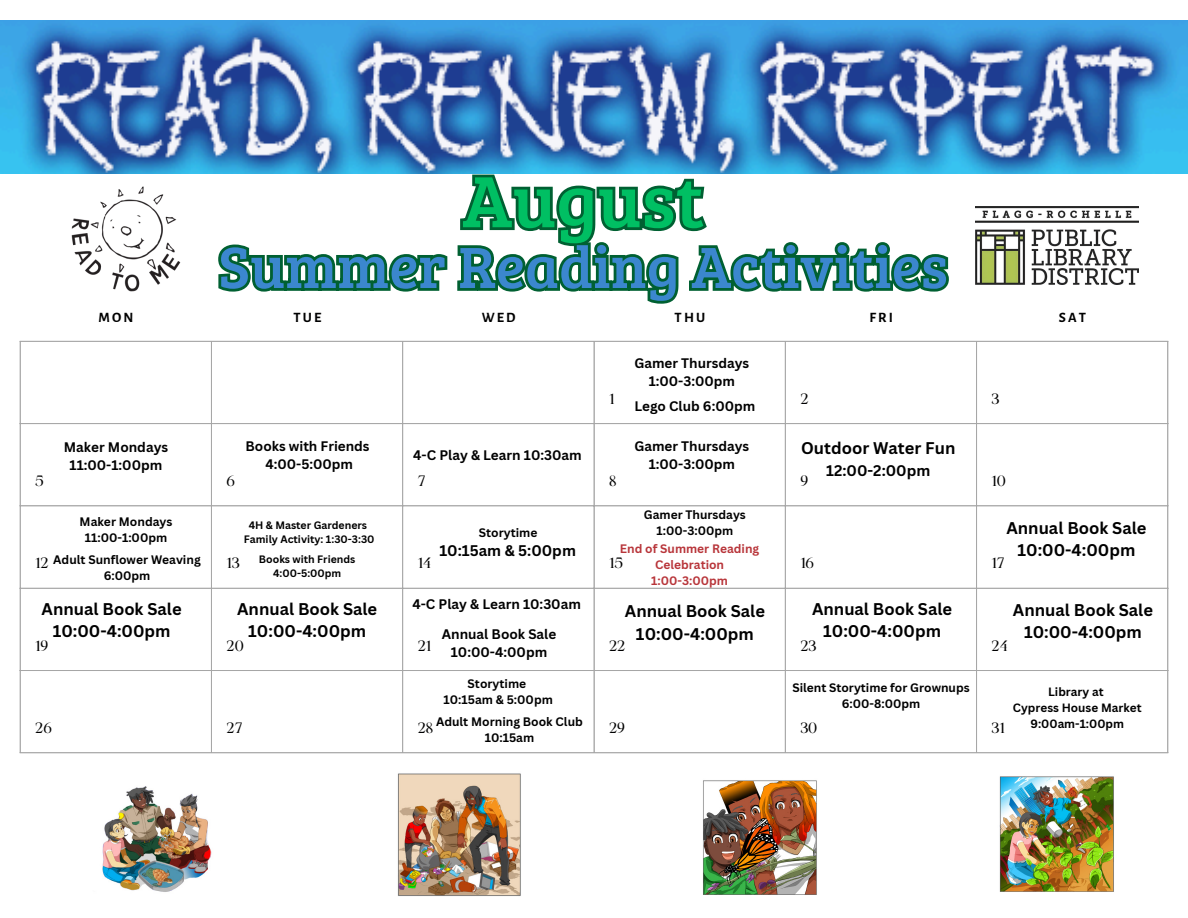
<style>
.page{position:relative;width:1188px;height:918px;background:#fff}
.page>*{position:absolute;margin:0;border:0;box-sizing:border-box;transform-origin:0 0}
.t1{font:75px "Bree Serif";color:#00bf63}
.t2{font:60.15px "Bree Serif";color:#3b87ce}
.t3{font:700 16.5px/22.5px "Canva Sans";color:#000;text-align:center}
.t4{font:700 15px "Canva Sans";color:#000}
.t5{font:14.4px "Maharlika";color:#000001}
.t6{font:700 14.4px "Alegreya Sans";letter-spacing:.15em;color:#000001}
.t7{font:700 13.5px/18px "Canva Sans";color:#000;text-align:center}
.t8{font:700 12px/16px "Canva Sans";color:#000;text-align:center}
.t9{font:700 12px/15.9px "Canva Sans";color:#b8353a;text-align:center}
.t10{font:700 11.7px/15.6px "Canva Sans";color:#000;text-align:center}
.t11{font:700 10.5px "Canva Sans";color:#000}
</style>
<div class="page">
<hr style="left:20px;top:342px;width:1px;height:410px;background:#a6a6a6">
<hr style="left:211px;top:342px;width:1px;height:410px;background:#a6a6a6">
<hr style="left:402px;top:342px;width:1px;height:410px;background:#a6a6a6">
<hr style="left:594px;top:342px;width:1px;height:410px;background:#a6a6a6">
<hr style="left:785px;top:342px;width:1px;height:410px;background:#a6a6a6">
<hr style="left:976px;top:342px;width:1px;height:410px;background:#a6a6a6">
<hr style="left:1167px;top:342px;width:1px;height:410px;background:#a6a6a6">
<hr style="left:20px;top:341px;width:1148px;height:1px;background:#a6a6a6">
<hr style="left:20px;top:423px;width:1148px;height:1px;background:#a6a6a6">
<hr style="left:20px;top:505px;width:1148px;height:1px;background:#a6a6a6">
<hr style="left:20px;top:588px;width:1148px;height:1px;background:#a6a6a6">
<hr style="left:20px;top:670px;width:1148px;height:1px;background:#a6a6a6">
<hr style="left:20px;top:752px;width:1148px;height:1px;background:#a6a6a6">
<img style="left:0;top:20px;width:1188px;height:153px">
<img style="left:102px;top:786px;width:110px;height:106px">
<img style="left:397px;top:773px;width:124px;height:123px">
<img style="left:703px;top:780px;width:114px;height:115px">
<img style="left:999px;top:776px;width:115px;height:116px">
<img style="left:71px;top:186px;width:110px;height:106px">
<svg style="left:457px;top:172px;width:253px;height:65px"></svg>
<svg style="left:218px;top:237px;width:731px;height:67px"></svg>
<img style="left:975px;top:206px;width:163px;height:78px">
<h3 class="t1" style="left:463px;top:146px;width:243px">August</h3>
<h3 class="t2" style="left:218px;top:223px;width:731px">Summer Reading Activities</h3>
<p class="t6" style="left:99px;top:311px;width:37px">MON</p>
<h1 class="t6" style="left:293px;top:311px;width:30px">TUE</h1>
<p class="t6" style="left:482px;top:311px;width:36px">WED</p>
<p class="t6" style="left:675px;top:311px;width:32px">THU</p>
<p class="t6" style="left:869px;top:311px;width:25px">FRI</p>
<p class="t6" style="left:1059px;top:311px;width:29px">SAT</p>
<h2 class="t7" style="left:634px;top:354px;width:116px">Gamer Thursdays<br>1:00-3:00pm</h2>
<p class="t5" style="left:609px;top:393px;width:7px">1</p>
<p class="t5" style="left:800px;top:393px;width:10px">2</p>
<p class="t5" style="left:992px;top:393px;width:9px">3</p>
<h3 class="t7" style="left:634px;top:397px;width:122px">Lego Club 6:00pm</h3>
<h3 class="t7" style="left:246px;top:436px;width:126px">Books with Friends<br>4:00-5:00pm</h3>
<h2 class="t7" style="left:413px;top:445px;width:170px">4-C Play &amp; Learn 10:30am</h2>
<p class="t7" style="left:634px;top:436px;width:116px">Gamer Thursdays<br>1:00-3:00pm</p>
<h4 class="t7" style="left:64px;top:437px;width:106px">Maker Mondays<br>11:00-1:00pm</h4>
<h3 class="t3" style="left:801px;top:437px;width:156px">Outdoor Water Fun</h3>
<h3 class="t4" style="left:826px;top:460px;width:106px">12:00-2:00pm</h3>
<p class="t5" style="left:35px;top:475px;width:10px">5</p>
<p class="t5" style="left:227px;top:475px;width:10px">6</p>
<p class="t5" style="left:418px;top:475px;width:9px">7</p>
<p class="t5" style="left:609px;top:475px;width:9px">8</p>
<p class="t5" style="left:800px;top:475px;width:9px">9</p>
<p class="t5" style="left:992px;top:475px;width:16px">10</p>
<h2 class="t8" style="left:644px;top:507px;width:103px">Gamer Thursdays<br>1:00-3:00pm</h2>
<h3 class="t8" style="left:80px;top:514px;width:94px">Maker Mondays<br>11:00-1:00pm</h3>
<h3 class="t3" style="left:1006px;top:516px;width:142px">Annual Book Sale<br>10:00-4:00pm</h3>
<h2 class="t11" style="left:249px;top:517px;width:120px">4H &amp; Master Gardeners</h2>
<h4 class="t11" style="left:244px;top:531px;width:132px">Family Activity: 1:30-3:30</h4>
<p class="t8" style="left:479px;top:524px;width:60px">Storytime</p>
<p class="t4" style="left:439px;top:540px;width:138px">10:15am &amp; 5:00pm</p>
<h4 class="t9" style="left:620px;top:540px;width:141px">End of Summer Reading<br>Celebration<br>1:00-3:00pm</h4>
<p class="t11" style="left:259px;top:552px;width:98px">Books with Friends</p>
<p class="t11" style="left:273px;top:565px;width:70px">4:00-5:00pm</p>
<h2 class="t8" style="left:53px;top:551px;width:149px">Adult Sunflower Weaving<br>6:00pm</h2>
<p class="t5" style="left:35px;top:557px;width:15px">12</p>
<p class="t5" style="left:227px;top:557px;width:15px">13</p>
<p class="t5" style="left:418px;top:557px;width:15px">14</p>
<p class="t5" style="left:609px;top:557px;width:15px">15</p>
<p class="t5" style="left:800px;top:557px;width:15px">16</p>
<p class="t5" style="left:992px;top:557px;width:14px">17</p>
<h2 class="t7" style="left:412px;top:595px;width:170px">4-C Play &amp; Learn 10:30am</h2>
<h4 class="t3" style="left:42px;top:597px;width:142px">Annual Book Sale<br>10:00-4:00pm</h4>
<h4 class="t3" style="left:237px;top:597px;width:142px">Annual Book Sale<br>10:00-4:00pm</h4>
<h4 class="t3" style="left:625px;top:600px;width:142px">Annual Book Sale<br>10:00-4:00pm</h4>
<h2 class="t3" style="left:812px;top:597px;width:142px">Annual Book Sale<br>10:00-4:00pm</h2>
<h2 class="t3" style="left:1013px;top:598px;width:142px">Annual Book Sale<br>10:00-4:00pm</h2>
<h4 class="t7" style="left:442px;top:625px;width:116px">Annual Book Sale<br>10:00-4:00pm</h4>
<p class="t5" style="left:35px;top:640px;width:15px">19</p>
<p class="t5" style="left:227px;top:640px;width:19px">20</p>
<p class="t5" style="left:418px;top:640px;width:15px">21</p>
<p class="t5" style="left:609px;top:640px;width:18px">22</p>
<p class="t5" style="left:800px;top:640px;width:18px">23</p>
<p class="t5" style="left:992px;top:640px;width:17px">24</p>
<p class="t8" style="left:444px;top:676px;width:111px">Storytime<br>10:15am &amp; 5:00pm</p>
<p class="t10" style="left:1013px;top:684px;width:130px">Library at<br>Cypress House Market<br>9:00am-1:00pm</p>
<h4 class="t8" style="left:792px;top:680px;width:179px">Silent Storytime for Grownups<br>6:00-8:00pm</h4>
<p class="t8" style="left:436px;top:714px;width:148px">Adult Morning Book Club<br>10:15am</p>
<p class="t5" style="left:35px;top:722px;width:18px">26</p>
<p class="t5" style="left:227px;top:722px;width:17px">27</p>
<p class="t5" style="left:418px;top:722px;width:17px">28</p>
<p class="t5" style="left:609px;top:722px;width:17px">29</p>
<p class="t5" style="left:800px;top:722px;width:18px">30</p>
<p class="t5" style="left:992px;top:722px;width:15px">31</p>
</div>
